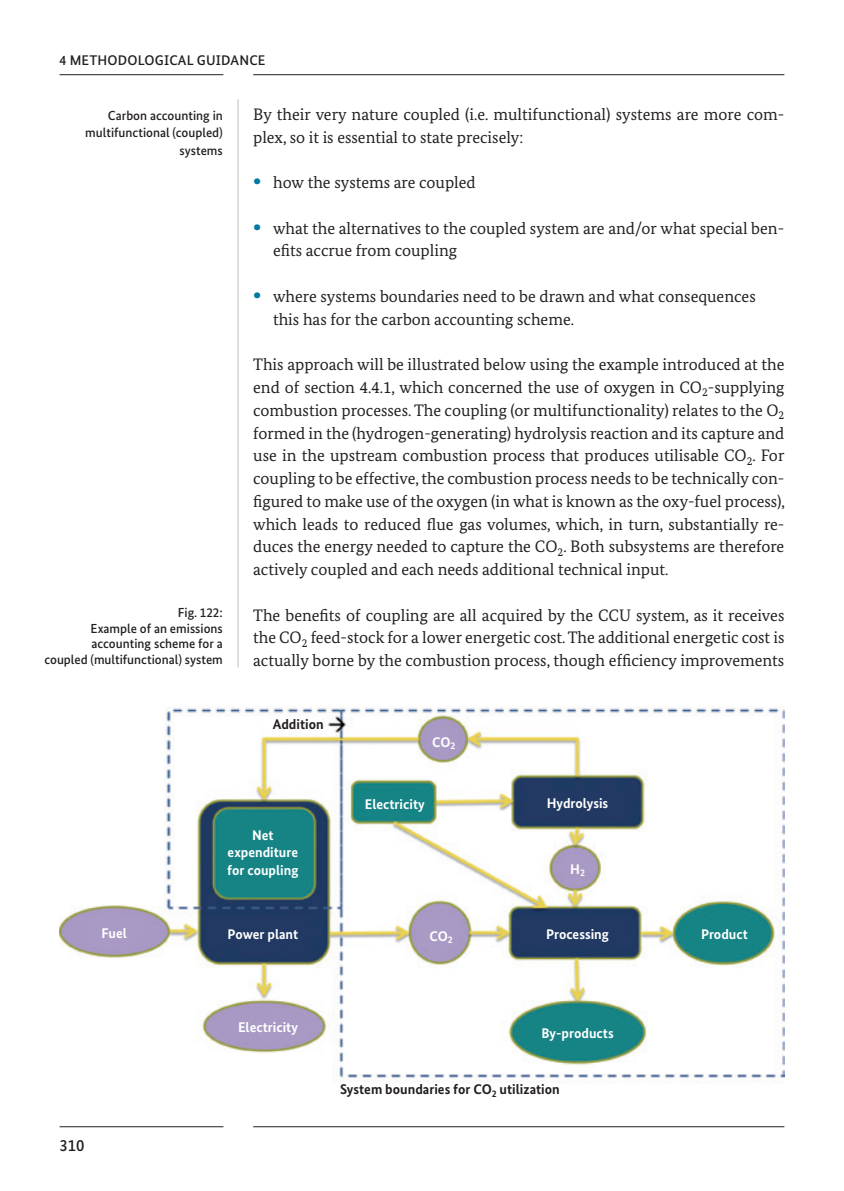
<style>
.page{position:relative;width:844px;height:1191px;background:#fff}
.page>*{position:absolute;margin:0;border:0;box-sizing:border-box;transform-origin:0 0}
.t1{font:16.62px/22.8px "Bundes Serif";color:#231f20}
.t2{font:500 16.62px "Bundes Sans";color:#231f20}
.t3{font:700 14px/17.5px "Bundes Sans";color:#fff;text-align:center}
.t4{font:700 14px "Bundes Sans";color:#231f20}
.t5{font:500 14px "Bundes Sans";letter-spacing:.01em;color:#231f20}
.t6{font:500 13.12px/15.8px "Bundes Sans";color:#231f20;text-align:right}
.s1{font-family:"Bundes Sans";font-weight:700;font-size:21px;color:#0079a3}
</style>
<div class="page">
<hr style="left:60px;top:74px;width:163px;height:1px;background:#231f20">
<hr style="left:253px;top:74px;width:531px;height:1px;background:#231f20">
<hr style="left:60px;top:1126px;width:163px;height:1px;background:#231f20">
<hr style="left:253px;top:1126px;width:531px;height:1px;background:#231f20">
<img style="left:60px;top:708px;width:724px;height:374px">
<hr style="left:238px;top:99px;width:1px;height:568px;background:#bcbdc0">
<p class="t5" style="left:60px;top:51px;width:207px">4 METHODOLOGICAL GUIDANCE</p>
<p class="t6" style="left:85px;top:107px;width:139px;line-height:17.5px">Carbon accounting in multifunctional (coupled) systems</p>
<p class="t6" style="left:44px;top:604px;width:180px">Fig. 122:<br>Example of an emissions accounting scheme for a<br>coupled (multifunctional) system</p>
<p class="t1" style="left:253px;top:103px;width:532px">By their very nature coupled (i.e. multifunctional) systems are more com&shy;plex, so it is essential to state precisely:</p>
<p class="t1" style="left:253px;top:171px;width:224px"><span class="s1">•</span> how the systems are coupled</p>
<p class="t1" style="left:273px;top:216px;width:512px;text-indent:-20px"><span class="s1">•</span> what the alternatives to the coupled system are and/or what special ben&shy;efits accrue from coupling</p>
<p class="t1" style="left:273px;top:285px;width:484px;text-indent:-20px"><span class="s1">•</span> where systems boundaries need to be drawn and what consequences this has for the carbon accounting scheme.</p>
<p class="t1" style="left:253px;top:353px;width:533px;text-align:justify">This approach will be illustrated below using the example introduced at the end of section 4.4.1, which concerned the use of oxygen in CO<sub>2</sub>-supplying combustion processes. The coupling (or multifunctionality) relates to the O<sub>2 </sub>formed in the (hydrogen-generating) hydrolysis reaction and its capture and use in the upstream combustion process that produces utilisable CO<sub>2</sub>. For coupling to be effective, the combustion process needs to be technically con&shy;figured to make use of the oxygen (in what is known as the oxy-fuel process), which leads to reduced flue gas volumes, which, in turn, substantially re&shy;duces the energy needed to capture the CO<sub>2</sub>. Both subsystems are therefore actively coupled and each needs additional technical input.</p>
<p class="t1" style="left:253px;top:603px;width:532px;text-align:justify">The benefits of coupling are all acquired by the CCU system, as it receives the CO<sub>2</sub> feed-stock for a lower energetic cost. The additional energetic cost is actually borne by the combustion process, though efficiency improvements</p>
<p class="t4" style="left:273px;top:716px;width:52px">Addition</p>
<p class="t3" style="left:432px;top:733px;width:25px">CO<sub>2</sub></p>
<p class="t3" style="left:365px;top:795px;width:61px">Electricity</p>
<p class="t3" style="left:546px;top:794px;width:63px">Hydrolysis</p>
<p class="t3" style="left:101px;top:924px;width:27px">Fuel</p>
<p class="t2" style="left:60px;top:1135px;width:26px">310</p>
<p class="t3" style="left:227px;top:826px;width:73px">Net expenditure for coupling</p>
<p class="t3" style="left:227px;top:925px;width:72px">Power plant</p>
<p class="t3" style="left:238px;top:1018px;width:61px">Electricity</p>
<p class="t3" style="left:429px;top:927px;width:25px">CO<sub>2</sub></p>
<p class="t3" style="left:570px;top:860px;width:16px">H<sub>2</sub></p>
<p class="t3" style="left:546px;top:925px;width:64px">Processing</p>
<p class="t3" style="left:700px;top:925px;width:48px">Product</p>
<p class="t3" style="left:541px;top:1024px;width:74px">By-products</p>
<p class="t4" style="left:340px;top:1080px;width:221px">System boundaries for CO<sub>2</sub> utilization</p>
</div>
